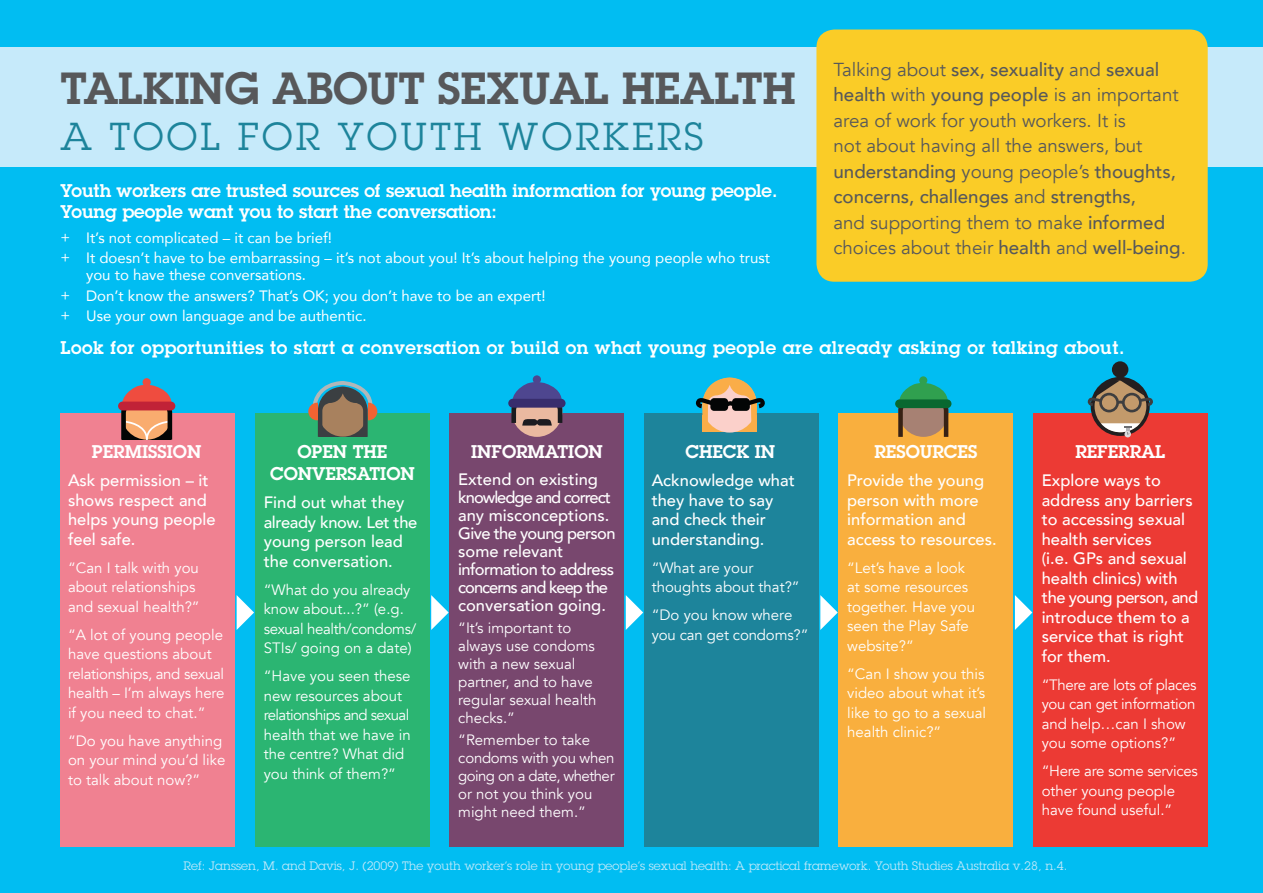
<style>
.page{position:relative;width:1263px;height:893px;background:#01bdf2}
.page>*{position:absolute;margin:0;border:0;box-sizing:border-box;transform-origin:0 0}
.t1{font:600 44.1px "Lubalin Graph";color:#57585a}
.t2{font:38.25px "Lubalin Graph";letter-spacing:.08em;color:#1d849b}
.t3{font:18.75px/25.5px "Avenir";color:#57585a}
.t4{font:600 18px/21px "Lubalin Graph";color:#fff}
.t5{font:600 18px "Lubalin Graph";letter-spacing:.03em;color:#fff}
.t6{font:500 16.5px/19.5px "Avenir";color:#fff}
.t7{font:500 16.5px/18px "Avenir";letter-spacing:-.04em;color:#fff}
.t8{font:15px/19.5px "Avenir";color:#fff}
.t9{font:15px/20.7px "Avenir";color:#fff}
.t10{font:15px/19.5px "Avenir";letter-spacing:-.02em;color:#fff}
.t11{font:12px "Lubalin Graph";color:#c6eafa}
.s1{font-family:"Lubalin Graph"}
.s2{font-weight:500}
</style>
<div class="page">
<div style="left:0;top:47px;width:1263px;height:119px;background:#c6eafa"></div>
<div style="left:816px;top:30px;width:392px;height:252px;background:#facc27;border-radius:18px"></div>
<div style="left:1033px;top:413px;width:175px;height:434px;background:#ec3a34"></div>
<svg style="left:1091px;top:377px;width:59px;height:59px"></svg>
<div style="left:1112px;top:361px;width:16px;height:17px;background:#231f20;border-radius:50%"></div>
<div style="left:1094px;top:380px;width:52px;height:52px;background:#c39a6b;border-radius:50%"></div>
<div style="left:1124px;top:431px;width:7px;height:6px;background:#dcdddf;border-radius:50%"></div>
<svg style="left:1101px;top:423px;width:39px;height:12px"></svg>
<svg style="left:1088px;top:379px;width:65px;height:33px"></svg>
<svg style="left:237px;top:595px;width:17px;height:35px"></svg>
<svg style="left:431px;top:595px;width:18px;height:35px"></svg>
<svg style="left:626px;top:595px;width:17px;height:35px"></svg>
<svg style="left:820px;top:595px;width:18px;height:35px"></svg>
<svg style="left:1015px;top:595px;width:17px;height:35px"></svg>
<div style="left:61px;top:413px;width:174px;height:434px;background:#f08191"></div>
<svg style="left:121px;top:378px;width:52px;height:62px"></svg>
<div style="left:118px;top:402px;width:57px;height:8px;background:#c12237;border-radius:4px"></div>
<div style="left:255px;top:413px;width:175px;height:434px;background:#2bb572"></div>
<svg style="left:308px;top:381px;width:69px;height:56px"></svg>
<div style="left:450px;top:413px;width:174px;height:434px;background:#78476e"></div>
<div style="left:512px;top:386px;width:50px;height:51px;background:#eab9a0;border-radius:50%"></div>
<div style="left:533px;top:375px;width:8px;height:9px;background:#4e468f;border-radius:50%"></div>
<div style="left:508px;top:399px;width:57px;height:9px;background:#382d6d;border-radius:4px"></div>
<svg style="left:511px;top:380px;width:52px;height:46px"></svg>
<div style="left:644px;top:413px;width:175px;height:434px;background:#1d849b"></div>
<svg style="left:696px;top:377px;width:69px;height:55px"></svg>
<div style="left:710px;top:398px;width:18px;height:13px;background:#030505;border-radius:4px"></div>
<div style="left:732px;top:398px;width:18px;height:13px;background:#030505;border-radius:4px"></div>
<div style="left:838px;top:413px;width:175px;height:434px;background:#f9af3e"></div>
<svg style="left:898px;top:381px;width:51px;height:56px"></svg>
<div style="left:919px;top:376px;width:8px;height:8px;background:#30a04f;border-radius:50%"></div>
<div style="left:895px;top:399px;width:56px;height:9px;background:#096830;border-radius:4px"></div>
<h1 class="t1" style="left:61px;top:59px;width:736px">TALKING ABOUT SEXUAL HEALTH</h1>
<h2 class="t2" style="left:61px;top:112px;width:644px">A TOOL FOR YOUTH WORKERS</h2>
<p class="t4" style="left:61px;top:180px;width:718px">Youth workers are trusted sources of sexual health information for young people.<br>Young people want you to start the conversation:</p>
<p class="t9" style="left:61px;top:227px;width:711px"><span class="s1">+</span> It’s not complicated – it can be brief!<br><span class="s1">+</span> It doesn’t have to be embarrassing – it’s not about you! It’s about helping the young people who trust</p>
<p class="t9" style="left:61px;top:264px;width:487px;text-indent:26px">you to have these conversations.<br><span class="s1">+</span> Don’t know the answers? That’s OK; you don’t have to be an expert! <span class="s1">+</span> Use your own language and be authentic.</p>
<p class="t3" style="left:833px;top:57px;width:354px">Talking about <span class="s2">sex, sexuality</span> and <span class="s2">sexual health</span> with <span class="s2">young people</span> is an important area of work for youth workers. It is<br>not about having all the answers, but <span class="s2">understanding</span> young people’s <span class="s2">thoughts, concerns, challenges</span> and <span class="s2">strengths,<br></span>and supporting them to make <span class="s2">informed </span>choices about their <span class="s2">health</span> and <span class="s2">well-being</span>.</p>
<p class="t5" style="left:61px;top:336px;width:1065px">Look for opportunities to start a conversation or build on what young people are already asking or talking about.</p>
<p class="t4" style="left:92px;top:441px;width:111px">PERMISSION</p>
<p class="t6" style="left:68px;top:470px;width:149px">Ask permission – it shows respect and helps young people feel safe.</p>
<p class="t8" style="left:68px;top:558px;width:133px">“Can I talk with you about relationships and sexual health?”</p>
<p class="t8" style="left:68px;top:625px;width:158px">“A lot of young people have questions about relationships, and sexual health – I’m always here if you need to chat.”</p>
<p class="t8" style="left:68px;top:731px;width:159px">“Do you have anything on your mind you’d like to talk about now?”</p>
<p class="t4" style="left:270px;top:441px;width:146px;line-height:21.6px;text-align:center">OPEN THE<br>CONVERSATION</p>
<p class="t6" style="left:264px;top:492px;width:155px">Find out what they already know. Let the young person lead the conversation.</p>
<p class="t8" style="left:264px;top:580px;width:154px">“What do you already know about...?” (e.g. sexual health/condoms/<br>STIs/ going on a date)</p>
<p class="t8" style="left:264px;top:666px;width:148px">“Have you seen these new resources about relationships and sexual health that we have in the centre? What did you think of them?”</p>
<p class="t4" style="left:471px;top:441px;width:133px">INFORMATION</p>
<p class="t7" style="left:458px;top:469px;width:159px">Extend on existing knowledge and correct any misconceptions.<br>Give the young person some relevant information to address concerns and keep the conversation going.</p>
<p class="t8" style="left:458px;top:619px;width:140px;line-height:18px">“It’s important to always use condoms with a new sexual partner, and to have regular sexual health checks.”</p>
<p class="t8" style="left:458px;top:731px;width:158px;line-height:18px">“Remember to take condoms with you when going on a date, whether or not you think you might need them.”</p>
<p class="t4" style="left:685px;top:441px;width:91px">CHECK IN</p>
<p class="t6" style="left:652px;top:470px;width:145px">Acknowledge what they have to say and check their understanding.</p>
<p class="t8" style="left:652px;top:558px;width:150px">“What are your thoughts about that?”</p>
<p class="t8" style="left:652px;top:606px;width:158px">“Do you know where you can get condoms?”</p>
<p class="t4" style="left:874px;top:441px;width:104px">RESOURCES</p>
<p class="t6" style="left:847px;top:470px;width:151px">Provide the young person with more information and access to resources.</p>
<p class="t8" style="left:847px;top:558px;width:129px">“Let’s have a look at some resources together. Have you seen the Play Safe website?”</p>
<p class="t8" style="left:847px;top:664px;width:140px;text-align:justify">“Can I show you this video about what it’s like to go to a sexual health clinic?”</p>
<p class="t4" style="left:1075px;top:441px;width:91px">REFERRAL</p>
<p class="t6" style="left:1042px;top:470px;width:158px">Explore ways to address any barriers to accessing sexual health services<br>(i.e. GPs and sexual health clinics) with the young person, and introduce them to a service that is right for them.</p>
<p class="t10" style="left:1042px;top:675px;width:156px">“There are lots of places you can get information and help…can I show you some options?”</p>
<p class="t8" style="left:1042px;top:762px;width:158px">“Here are some services other young people have found useful.”</p>
<p class="t11" style="left:184px;top:858px;width:885px">Ref: Janssen, M. and Davis, J. (2009) The youth worker’s role in young people’s sexual health: A practical framework. Youth Studies Australia v.28, n.4.</p>
</div>
